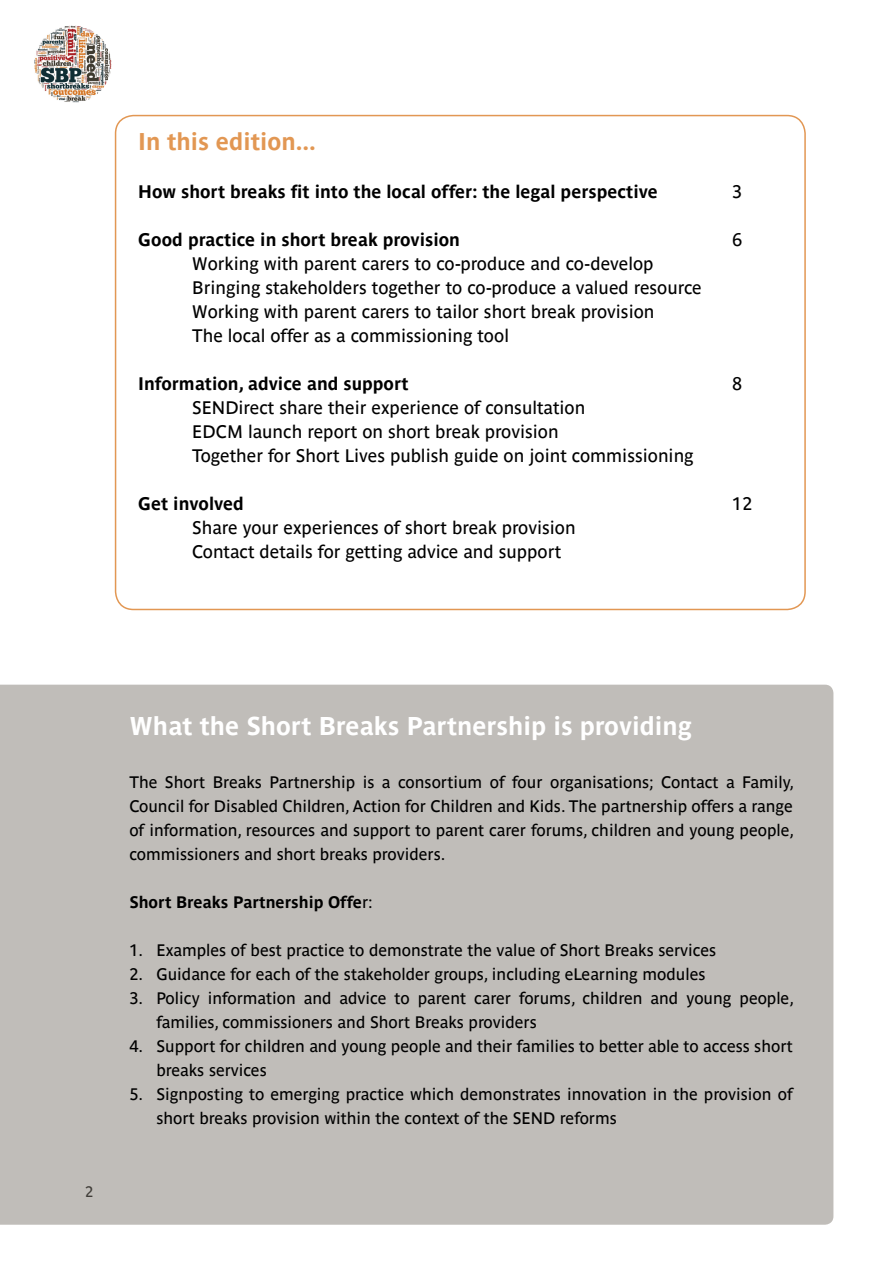
<style>
.page{position:relative;width:893px;height:1263px;background:#fff}
.page>*{position:absolute;margin:0;border:0;box-sizing:border-box;transform-origin:0 0}
.t1{font:700 25.5px "Parisine Std";color:#fff}
.t2{font:700 24px "Parisine Std";color:#e29753}
.t3{font:18px/24px "Parisine Std";color:#000}
.t4{font:700 18px "Parisine Std";color:#000}
.t5{font:16.5px/24px "Parisine Std";color:#000}
.t6{font:700 16.5px "Parisine Std";color:#000}
.t7{font:15px "Parisine Std";color:#000}
.s1{font-weight:400}
</style>
<div class="page">
<div style="left:0;top:685px;width:833px;height:540px;background:#c0bdb9"></div>
<div style="left:115px;top:115px;width:691px;height:495px;border:2px solid #e29753;border-radius:18px"></div>
<img style="left:34px;top:26px;width:77px;height:77px">
<h2 class="t2" style="left:138px;top:128px;width:179px">In this edition...</h2>
<p class="t4" style="left:138px;top:181px;width:521px">How short breaks fit into the local offer: the legal perspective</p>
<p class="t3" style="left:732px;top:180px;width:12px">3</p>
<p class="t4" style="left:138px;top:229px;width:323px">Good practice in short break provision</p>
<p class="t3" style="left:732px;top:228px;width:12px">6</p>
<p class="t3" style="left:192px;top:252px;width:511px">Working with parent carers to co-produce and co-develop Bringing stakeholders together to co-produce a valued resource Working with parent carers to tailor short break provision<br>The local offer as a commissioning tool</p>
<p class="t4" style="left:138px;top:373px;width:272px">Information, advice and support</p>
<p class="t3" style="left:732px;top:372px;width:12px">8</p>
<p class="t3" style="left:192px;top:396px;width:503px">SENDirect share their experience of consultation<br>EDCM launch report on short break provision<br>Together for Short Lives publish guide on joint commissioning</p>
<p class="t4" style="left:138px;top:493px;width:107px">Get involved</p>
<p class="t3" style="left:732px;top:492px;width:22px">12</p>
<p class="t3" style="left:192px;top:516px;width:385px">Share your experiences of short break provision<br>Contact details for getting advice and support</p>
<p class="t7" style="left:85px;top:1182px;width:10px">2</p>
<h1 class="t1" style="left:129px;top:711px;width:564px">What the Short Breaks Partnership is providing</h1>
<p class="t5" style="left:129px;top:770px;width:666px;text-align:justify">The Short Breaks Partnership is a consortium of four organisations; Contact a Family, Council for Disabled Children, Action for Children and Kids. The partnership offers a range of information, resources and support to parent carer forums, children and young people, commissioners and short breaks providers.</p>
<p class="t6" style="left:129px;top:892px;width:245px">Short Breaks Partnership Offe<span class="s1">r:</span></p>
<p class="t5" style="left:129px;top:938px;width:588px">1. Examples of best practice to demonstrate the value of Short Breaks services</p>
<p class="t5" style="left:129px;top:962px;width:578px">2. Guidance for each of the stakeholder groups, including eLearning modules</p>
<p class="t5" style="left:156px;top:986px;width:639px;text-indent:-27px">3. Policy information and advice to parent carer forums, children and young people, families, commissioners and Short Breaks providers</p>
<p class="t5" style="left:156px;top:1034px;width:638px;text-indent:-27px">4. Support for children and young people and their families to better able to access short breaks services</p>
<p class="t5" style="left:156px;top:1082px;width:638px;text-indent:-27px">5. Signposting to emerging practice which demonstrates innovation in the provision of short breaks provision within the context of the SEND reforms</p>
</div>
